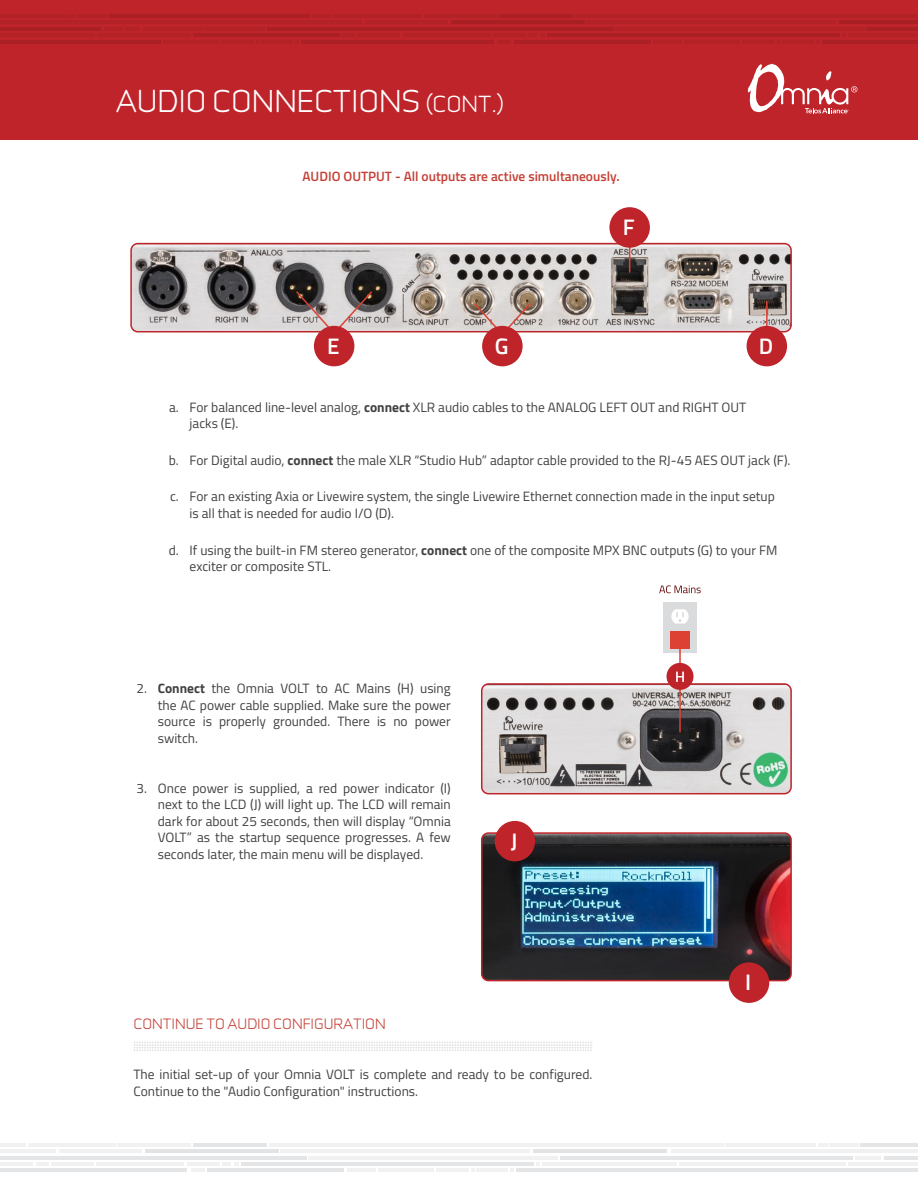
<style>
.page{position:relative;width:918px;height:1188px;background:#fff}
.page>*{position:absolute;margin:0;border:0;box-sizing:border-box;transform-origin:0 0}
.t1{font:28.5px "Infinity T M Regular";color:#fff}
.t2{font:600 22.5px "Titillium Web";color:#fff}
.t3{font:13.5px/16.5px "Titillium Web";color:#414042}
.t4{font:600 13.5px "Titillium Web";color:#c43f35}
.t5{font:13.5px "Infinity T M Regular";color:#c43f35}
.s1{font-size:21px}
.s2{font-weight:700}
</style>
<div class="page">
<hr style="left:269px;top:1143px;width:455px;height:3px;background:#f1f1f2">
<hr style="left:0;top:1156px;width:307px;height:3px;background:#e4e5e6">
<hr style="left:560px;top:1156px;width:293px;height:3px;background:#e4e5e6">
<hr style="left:241px;top:1162px;width:293px;height:4px;background:#e4e5e6">
<hr style="left:145px;top:1149px;width:134px;height:4px;background:#e2e3e4">
<hr style="left:534px;top:1149px;width:133px;height:4px;background:#e2e3e4">
<hr style="left:59px;top:1149px;width:83px;height:4px;background:#f1f1f2">
<hr style="left:0;top:1149px;width:56px;height:4px;background:#f1f1f2">
<hr style="left:280px;top:1149px;width:249px;height:4px;background:#f1f1f2">
<hr style="left:671px;top:1149px;width:247px;height:4px;background:#f1f1f2">
<hr style="left:378px;top:1169px;width:56px;height:3px;background:#f1f1f2">
<hr style="left:207px;top:1169px;width:137px;height:3px;background:#e4e5e6">
<hr style="left:193px;top:1143px;width:73px;height:3px;background:#e4e5e6">
<hr style="left:118px;top:1143px;width:73px;height:3px;background:#f1f1f2">
<hr style="left:0;top:1169px;width:187px;height:3px;background:#e4e5e6">
<hr style="left:788px;top:1169px;width:130px;height:3px;background:#e4e5e6">
<hr style="left:726px;top:1143px;width:90px;height:3px;background:#f1f1f2">
<svg style="left:818px;top:1143px;width:9px;height:3px"></svg>
<hr style="left:830px;top:1143px;width:29px;height:3px;background:#f1f1f2">
<hr style="left:861px;top:1143px;width:57px;height:3px;background:#e4e5e6">
<hr style="left:436px;top:1169px;width:33px;height:3px;background:#f1f1f2">
<hr style="left:476px;top:1169px;width:32px;height:3px;background:#f1f1f2">
<hr style="left:347px;top:1169px;width:29px;height:3px;background:#f1f1f2">
<svg style="left:191px;top:1169px;width:13px;height:3px"></svg>
<hr style="left:187px;top:1162px;width:32px;height:4px;background:#f1f1f2">
<hr style="left:97px;top:1162px;width:87px;height:4px;background:#f1f1f2">
<hr style="left:849px;top:1162px;width:69px;height:4px;background:#f1f1f2">
<hr style="left:884px;top:1156px;width:34px;height:3px;background:#e4e5e6">
<hr style="left:855px;top:1156px;width:26px;height:3px;background:#f1f1f2">
<hr style="left:28px;top:1143px;width:88px;height:3px;background:#f1f1f2">
<hr style="left:51px;top:1162px;width:43px;height:4px;background:#f1f1f2">
<hr style="left:0;top:1143px;width:26px;height:3px;background:#f1f1f2">
<hr style="left:36px;top:1162px;width:13px;height:4px;background:#f1f1f2">
<hr style="left:0;top:1162px;width:33px;height:4px;background:#f1f1f2">
<svg style="left:222px;top:1162px;width:17px;height:4px"></svg>
<svg style="left:471px;top:1169px;width:4px;height:3px"></svg>
<svg style="left:510px;top:1169px;width:4px;height:3px"></svg>
<svg style="left:536px;top:1162px;width:4px;height:4px"></svg>
<hr style="left:308px;top:1156px;width:250px;height:3px;background:#f1f1f2">
<hr style="left:542px;top:1162px;width:135px;height:4px;background:#f1f1f2">
<hr style="left:680px;top:1162px;width:166px;height:4px;background:#f1f1f2">
<hr style="left:516px;top:1169px;width:293px;height:3px;background:#e4e5e6">
<div style="left:0;top:0;width:918px;height:140px;background:#bf242a"></div>
<svg style="left:748px;top:63px;width:109px;height:51px"></svg>
<hr style="left:575px;top:14px;width:343px;height:3px;background:#f1f1f2">
<hr style="left:267px;top:27px;width:346px;height:3px;background:#e3e4e5">
<hr style="left:866px;top:27px;width:52px;height:3px;background:#e3e4e5">
<hr style="left:547px;top:33px;width:293px;height:4px;background:#aa2025">
<hr style="left:452px;top:21px;width:133px;height:3px;background:#e2e3e4">
<hr style="left:840px;top:21px;width:78px;height:3px;background:#e2e3e4">
<hr style="left:365px;top:21px;width:83px;height:3px;background:#f1f1f2">
<hr style="left:312px;top:21px;width:50px;height:3px;background:#f1f1f2">
<hr style="left:586px;top:21px;width:250px;height:3px;background:#f1f1f2">
<hr style="left:684px;top:40px;width:56px;height:3px;background:#f1f1f2">
<hr style="left:514px;top:40px;width:136px;height:3px;background:#e3e4e5">
<hr style="left:500px;top:14px;width:73px;height:3px;background:#e3e4e5">
<hr style="left:424px;top:14px;width:73px;height:3px;background:#f1f1f2">
<hr style="left:301px;top:40px;width:192px;height:3px;background:#e3e4e5">
<hr style="left:743px;top:40px;width:32px;height:3px;background:#f1f1f2">
<hr style="left:782px;top:40px;width:32px;height:3px;background:#f1f1f2">
<hr style="left:653px;top:40px;width:29px;height:3px;background:#f1f1f2">
<hr style="left:497px;top:40px;width:14px;height:3px;background:#f1f1f2">
<hr style="left:493px;top:33px;width:33px;height:4px;background:#b32226">
<hr style="left:403px;top:33px;width:87px;height:4px;background:#b32226">
<hr style="left:335px;top:14px;width:87px;height:3px;background:#f1f1f2">
<hr style="left:357px;top:33px;width:43px;height:4px;background:#b32226">
<hr style="left:312px;top:14px;width:20px;height:3px;background:#f1f1f2">
<hr style="left:342px;top:33px;width:13px;height:4px;background:#b32226">
<hr style="left:193px;top:33px;width:146px;height:4px;background:#aa2025">
<svg style="left:529px;top:33px;width:16px;height:4px"></svg>
<svg style="left:777px;top:40px;width:4px;height:3px"></svg>
<svg style="left:816px;top:40px;width:4px;height:3px"></svg>
<svg style="left:842px;top:33px;width:4px;height:4px"></svg>
<hr style="left:615px;top:27px;width:250px;height:3px;background:#f1f1f2">
<hr style="left:849px;top:33px;width:69px;height:4px;background:#b32226">
<hr style="left:822px;top:40px;width:96px;height:3px;background:#e3e4e5">
<hr style="left:0;top:27px;width:101px;height:3px;background:#e3e4e5">
<hr style="left:0;top:21px;width:316px;height:3px;background:#f1f1f2">
<hr style="left:36px;top:40px;width:125px;height:3px;background:#e3e4e5">
<hr style="left:0;top:14px;width:64px;height:3px;background:#f1f1f2">
<svg style="left:66px;top:14px;width:10px;height:3px"></svg>
<hr style="left:78px;top:14px;width:29px;height:3px;background:#f1f1f2">
<hr style="left:109px;top:14px;width:200px;height:3px;background:#e3e4e5">
<hr style="left:97px;top:33px;width:94px;height:4px;background:#b32226">
<hr style="left:104px;top:27px;width:19px;height:3px;background:#f1f1f2">
<hr style="left:143px;top:27px;width:59px;height:3px;background:#f1f1f2">
<hr style="left:204px;top:27px;width:60px;height:3px;background:#f1f1f2">
<hr style="left:125px;top:27px;width:15px;height:3px;background:#f1f1f2">
<hr style="left:163px;top:40px;width:55px;height:3px;background:#f1f1f2">
<hr style="left:221px;top:40px;width:33px;height:3px;background:#f1f1f2">
<hr style="left:261px;top:40px;width:32px;height:3px;background:#f1f1f2">
<svg style="left:256px;top:40px;width:4px;height:3px"></svg>
<svg style="left:295px;top:40px;width:4px;height:3px"></svg>
<hr style="left:0;top:33px;width:95px;height:4px;background:#b32226">
<hr style="left:0;top:40px;width:57px;height:3px;background:#e3e4e5">
<img style="left:131px;top:244px;width:660px;height:88px">
<div style="left:130px;top:243px;width:662px;height:89px;border:2px solid #bf242a;border-radius:7px"></div>
<svg style="left:294px;top:290px;width:80px;height:46px;background:#a59897"></svg>
<div style="left:314px;top:326px;width:40px;height:40px;background:#bf242a;border-radius:50%"></div>
<hr style="left:629px;top:235px;width:1px;height:38px;background:#dc4133">
<div style="left:609px;top:207px;width:41px;height:41px;background:#bf242a;border-radius:50%"></div>
<hr style="left:766px;top:301px;width:2px;height:38px;background:#dc4133">
<div style="left:747px;top:326px;width:40px;height:40px;background:#bf242a;border-radius:50%"></div>
<svg style="left:472px;top:301px;width:60px;height:34px;background:#bfaba4"></svg>
<div style="left:482px;top:326px;width:41px;height:40px;background:#bf242a;border-radius:50%"></div>
<svg style="left:134px;top:1042px;width:458px;height:9px"></svg>
<img style="left:482px;top:835px;width:309px;height:146px">
<div style="left:481px;top:832px;width:311px;height:149px;border:2px solid #bf242a;border-radius:7px"></div>
<div style="left:495px;top:821px;width:40px;height:40px;background:#bf242a;border-radius:50%"></div>
<div style="left:729px;top:962px;width:40px;height:41px;background:#bf242a;border-radius:50%"></div>
<img style="left:482px;top:686px;width:309px;height:108px">
<div style="left:481px;top:683px;width:311px;height:111px;border:2px solid #bf242a;border-radius:7px"></div>
<svg style="left:659px;top:585px;width:42px;height:8px"></svg>
<div style="left:663px;top:603px;width:34px;height:50px;background:#dadbdc"></div>
<svg style="left:671px;top:609px;width:18px;height:15px"></svg>
<div style="left:670px;top:631px;width:20px;height:17px;background:#dc4133"></div>
<hr style="left:679px;top:640px;width:2px;height:92px;background:#dc4133">
<div style="left:667px;top:663px;width:27px;height:27px;background:#bf242a;border-radius:50%"></div>
<svg style="left:676px;top:672px;width:8px;height:10px"></svg>
<h1 class="t1" style="left:116px;top:81px;width:390px">AUDIO CONNECTIONS <span class="s1">(CONT.)</span></h1>
<p class="t4" style="left:303px;top:167px;width:319px">AUDIO OUTPUT - All outputs are active simultaneously.</p>
<h2 class="t2" style="left:327px;top:329px;width:14px">E</h2>
<h2 class="t2" style="left:623px;top:210px;width:13px">F</h2>
<h2 class="t2" style="left:495px;top:329px;width:15px">G</h2>
<h2 class="t2" style="left:759px;top:329px;width:16px">D</h2>
<p class="t3" style="left:190px;top:398px;width:558px;text-indent:-20px">a. For balanced line-level analog, <span class="s2">connect</span> XLR audio cables to the ANALOG LEFT OUT and RIGHT OUT jacks (E).</p>
<p class="t3" style="left:169px;top:451px;width:623px">b. For Digital audio, <span class="s2">connect</span> the male XLR “Studio Hub” adaptor cable provided to the RJ-45 AES OUT jack (F).</p>
<p class="t3" style="left:190px;top:488px;width:587px;text-indent:-20px">c. For an existing Axia or Livewire system, the single Livewire Ethernet connection made in the input setup is all that is needed for audio I/O (D).</p>
<p class="t3" style="left:190px;top:541px;width:589px;text-indent:-21px">d. If using the built-in FM stereo generator, <span class="s2">connect</span> one of the composite MPX BNC outputs (G) to your FM exciter or composite STL.</p>
<p class="t3" style="left:158px;top:679px;width:294px;text-align:justify;text-indent:-21px">2. <span class="s2">Connect</span> the Omnia VOLT to AC Mains (H) using the AC power cable supplied. Make sure the power source is properly grounded. There is no power switch.</p>
<p class="t3" style="left:158px;top:779px;width:295px;text-align:justify;text-indent:-21px">3. Once power is supplied, a red power indicator (I) next to the LCD (J) will light up. The LCD will remain dark for about 25 seconds, then will display “Omnia VOLT” as the startup sequence progresses. A few seconds later, the main menu will be displayed.</p>
<h2 class="t2" style="left:511px;top:824px;width:8px">J</h2>
<p class="t5" style="left:134px;top:1014px;width:254px">CONTINUE TO AUDIO CONFIGURATION</p>
<p class="t3" style="left:134px;top:1066px;width:460px">The initial set-up of your Omnia VOLT is complete and ready to be configured.<br>Continue to the "Audio Configuration" instructions.</p>
<h2 class="t2" style="left:745px;top:966px;width:8px">I</h2>
</div>
